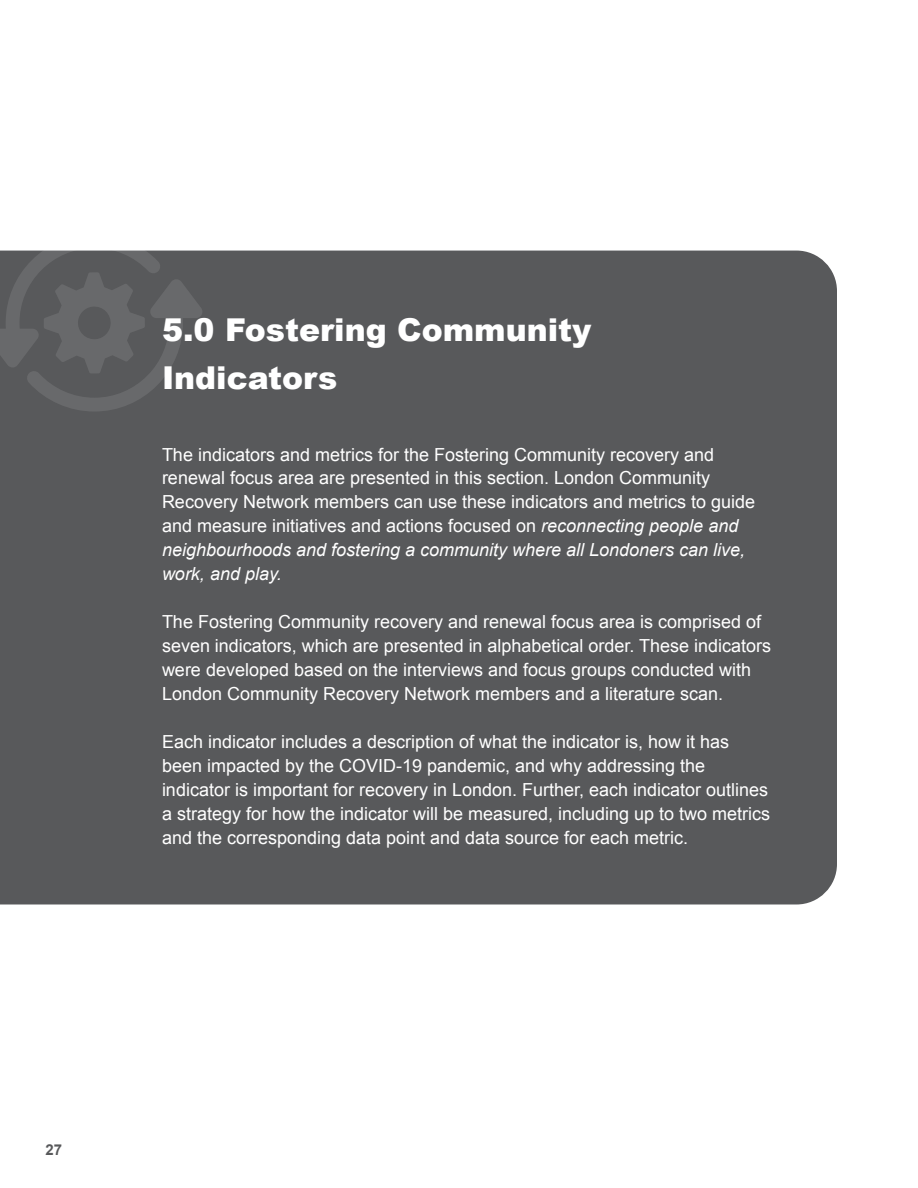
<style>
.page{position:relative;width:918px;height:1188px;background:#fff}
.page>*{position:absolute;margin:0;border:0;box-sizing:border-box;transform-origin:0 0}
.t1{font:900 31.5px/48px "Arial";color:#fff}
.Body{font:18px/24px "Arial";color:#fff}
.t2{font:700 15px "Arial";color:#58595b}
.s1{font-style:italic}
</style>
<div class="page">
<div style="left:0;top:251px;width:837px;height:653px;background:#58595b"></div>
<svg style="left:0;top:250px;width:204px;height:162px;background:#5e5f61"></svg>
<h1 class="t1" style="left:162px;top:304px;width:431px">5.0 Fostering Community<br>Indicators</h1>
<p class="Body" style="left:162px;top:442px;width:595px">The indicators and metrics for the Fostering Community recovery and renewal focus area are presented in this section. London Community Recovery Network members can use these indicators and metrics to guide and measure initiatives and actions focused on <span class="s1">reconnecting people and neighbourhoods and fostering a community where all Londoners can live, work, and play.</span></p>
<p class="Body" style="left:162px;top:610px;width:611px">The Fostering Community recovery and renewal focus area is comprised of seven indicators, which are presented in alphabetical order. These indicators were developed based on the interviews and focus groups conducted with London Community Recovery Network members and a literature scan.</p>
<p class="Body" style="left:162px;top:730px;width:610px">Each indicator includes a description of what the indicator is, how it has been impacted by the COVID-19 pandemic, and why addressing the indicator is important for recovery in London. Further, each indicator outlines a strategy for how the indicator will be measured, including up to two metrics and the corresponding data point and data source for each metric.</p>
<p class="t2" style="left:46px;top:1140px;width:18px">27</p>
</div>
